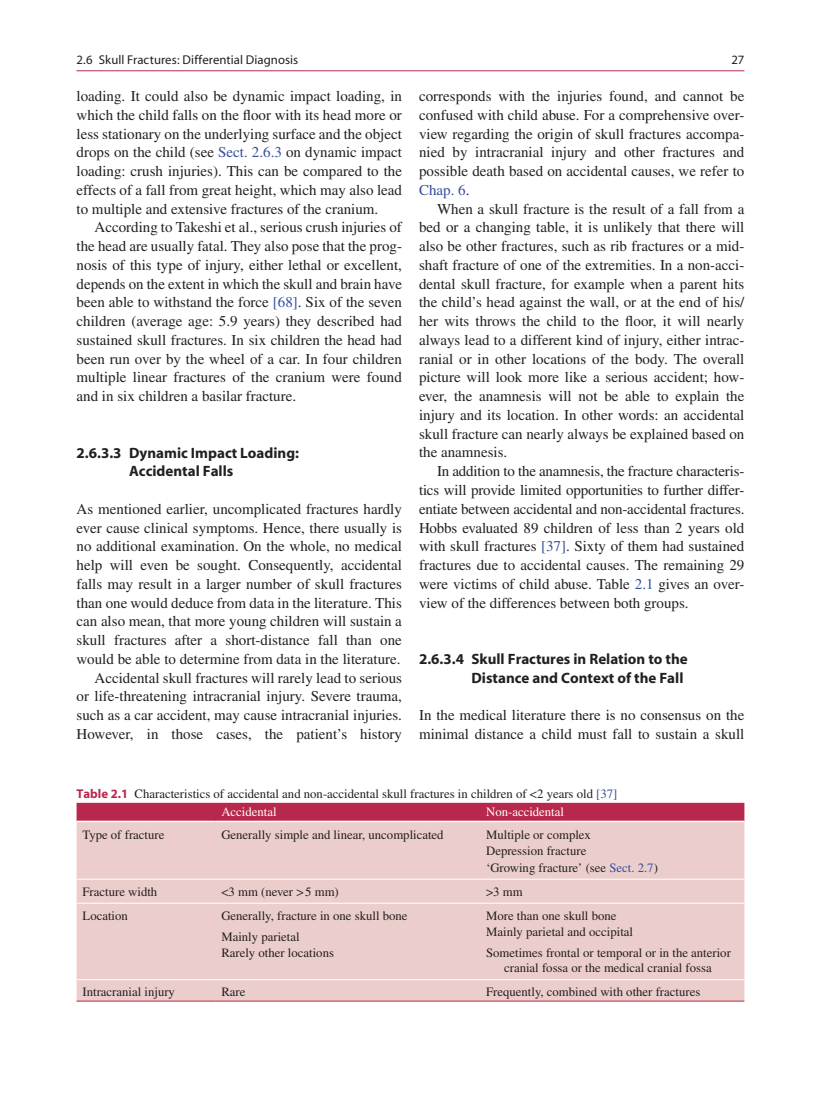
<style>
.page{position:relative;width:821px;height:1106px;background:#fff}
.page>*{position:absolute;margin:0;border:0;box-sizing:border-box;transform-origin:0 0}
.t1{font:15px/18.8px "Times";color:#231f20;text-align:justify}
.t2{font:700 15px/18.8px "Myriad";color:#231f20}
.t3{font:12.75px/16.5px "Times";color:#231f20}
.t4{font:12.75px "Myriad";letter-spacing:.005em;color:#231f20}
.t5{font:12.75px "Times";color:#fff}
.s1{color:#344da1}
.s2{font-family:"Myriad";font-weight:700;color:#b8274c}
.s3{color:#fff}
</style>
<div class="page">
<hr style="left:77px;top:70px;width:667px;height:1px;background:#b8274c">
<div style="left:77px;top:802px;width:667px;height:18px;background:#b8274c"></div>
<div style="left:77px;top:822px;width:667px;height:178px;background:#ebcecb"></div>
<hr style="left:215px;top:902px;width:265px;height:1px;background:#fff">
<hr style="left:215px;top:979px;width:265px;height:1px;background:#fff">
<hr style="left:215px;top:1000px;width:265px;height:1px;background:#b8274c">
<hr style="left:77px;top:902px;width:138px;height:1px;background:#fff">
<hr style="left:77px;top:979px;width:138px;height:1px;background:#fff">
<hr style="left:77px;top:1000px;width:138px;height:1px;background:#b8274c">
<hr style="left:480px;top:878px;width:264px;height:1px;background:#fff">
<hr style="left:480px;top:902px;width:264px;height:1px;background:#fff">
<hr style="left:480px;top:979px;width:264px;height:1px;background:#fff">
<hr style="left:480px;top:1000px;width:264px;height:1px;background:#b8274c">
<hr style="left:77px;top:878px;width:138px;height:1px;background:#fff">
<hr style="left:215px;top:878px;width:265px;height:1px;background:#fff">
<p class="t4" style="left:77px;top:54px;width:223px">2.6 Skull Fractures: Differential Diagnosis</p>
<p class="t4" style="left:731px;top:54px;width:14px">27</p>
<p class="t1" style="left:77px;top:87px;width:327px">loading. It could also be dynamic impact loading, in which the child falls on the floor with its head more or less stationary on the underlying surface and the object drops on the child (see <span class="s1">Sect. 2.6.3</span> on dynamic impact loading: crush injuries). This can be compared to the effects of a fall from great height, which may also lead to multiple and extensive fractures of the cranium.</p>
<p class="t1" style="left:77px;top:218px;width:327px;text-indent:18px">According to Takeshi et al., serious crush injuries of the head are usually fatal. They also pose that the prog&shy;nosis of this type of injury, either lethal or excellent, depends on the extent in which the skull and brain have been able to withstand the force <span class="s1">[68]</span>. Six of the seven children (average age: 5.9 years) they described had sustained skull fractures. In six children the head had been run over by the wheel of a car. In four children multiple linear fractures of the cranium were found and in six children a basilar fracture.</p>
<p class="t1" style="left:419px;top:87px;width:327px">corresponds with the injuries found, and cannot be confused with child abuse. For a comprehensive over&shy;view regarding the origin of skull fractures accompa&shy;nied by intracranial injury and other fractures and possible death based on accidental causes, we refer to <span class="s1">Chap. 6</span>.</p>
<p class="t1" style="left:419px;top:199px;width:327px;text-indent:18px">When a skull fracture is the result of a fall from a bed or a changing table, it is unlikely that there will also be other fractures, such as rib fractures or a mid&shy;shaft fracture of one of the extremities. In a non-acci&shy;dental skull fracture, for example when a parent hits the child’s head against the wall, or at the end of his/ her wits throws the child to the floor, it will nearly always lead to a different kind of injury, either intrac&shy;ranial or in other locations of the body. The overall picture will look more like a serious accident; how&shy;ever, the anamnesis will not be able to explain the injury and its location. In other words: an accidental skull fracture can nearly always be explained based on the anamnesis.</p>
<p class="t1" style="left:419px;top:462px;width:327px;text-indent:18px">In addition to the anamnesis, the fracture characteris&shy;tics will provide limited opportunities to further differ&shy;entiate between accidental and non-accidental fractures.<br>Hobbs evaluated 89 children of less than 2 years old with skull fractures <span class="s1">[37]</span>. Sixty of them had sustained fractures due to accidental causes. The remaining 29 were victims of child abuse. Table <span class="s1">2.1</span> gives an over&shy;view of the differences between both groups.</p>
<p class="t2" style="left:129px;top:443px;width:171px;text-indent:-53px">2.6.3.3 Dynamic Impact Loading:<br>Accidental Falls</p>
<p class="t1" style="left:77px;top:499px;width:327px;text-align:right">As mentioned earlier, uncomplicated fractures hardly ever cause clinical symptoms. Hence, there usually is no additional examination. On the whole, no medical help will even be sought. Consequently, accidental falls may result in a larger number of skull fractures than one would deduce from data in the literature. This can also mean, that more young children will sustain a skull fractures after a short-distance fall than one would be able to determine from data in the literature.<br>Accidental skull fractures will rarely lead to serious<br>or life-threatening intracranial injury. Severe trauma, such as a car accident, may cause intracranial injuries.<br>However, in those cases, the patient’s history</p>
<p class="t2" style="left:419px;top:650px;width:270px;text-align:right">2.6.3.4 Skull Fractures in Relation to the<br>Distance and Context of the Fall</p>
<p class="t1" style="left:419px;top:705px;width:327px">In the medical literature there is no consensus on the minimal distance a child must fall to sustain a skull</p>
<p class="t3" style="left:221px;top:785px;width:397px;line-height:17.9px;text-indent:-145px"><span class="s2">Table 2.1</span> Characteristics of accidental and non-accidental skull fractures in children of &lt;2 years old <span class="s1">[37]<br></span><span class="s3">Accidental</span></p>
<p class="t5" style="left:486px;top:804px;width:79px">Non-accidental</p>
<p class="t3" style="left:83px;top:826px;width:83px">Type of fracture</p>
<p class="t3" style="left:221px;top:826px;width:224px">Generally simple and linear, uncomplicated</p>
<p class="t3" style="left:486px;top:826px;width:173px">Multiple or complex<br>Depression fracture<br>‘Growing fracture’ (see <span class="s1">Sect. 2.7</span>)</p>
<p class="t3" style="left:83px;top:883px;width:76px">Fracture width</p>
<p class="t3" style="left:221px;top:883px;width:119px">&lt;3 mm (never &gt;5 mm)</p>
<p class="t3" style="left:486px;top:883px;width:38px">&gt;3 mm</p>
<p class="t3" style="left:83px;top:907px;width:47px">Location</p>
<p class="t3" style="left:221px;top:907px;width:188px">Generally, fracture in one skull bone</p>
<p class="t3" style="left:486px;top:907px;width:132px">More than one skull bone</p>
<p class="t3" style="left:221px;top:928px;width:80px">Mainly parietal</p>
<p class="t3" style="left:486px;top:923px;width:148px">Mainly parietal and occipital</p>
<p class="t3" style="left:221px;top:944px;width:114px">Rarely other locations</p>
<p class="t3" style="left:486px;top:945px;width:246px;line-height:15px;text-align:center">Sometimes frontal or temporal or in the anterior cranial fossa or the medical cranial fossa</p>
<p class="t3" style="left:83px;top:983px;width:94px">Intracranial injury</p>
<p class="t3" style="left:221px;top:983px;width:26px">Rare</p>
<p class="t3" style="left:486px;top:983px;width:216px">Frequently, combined with other fractures</p>
</div>
